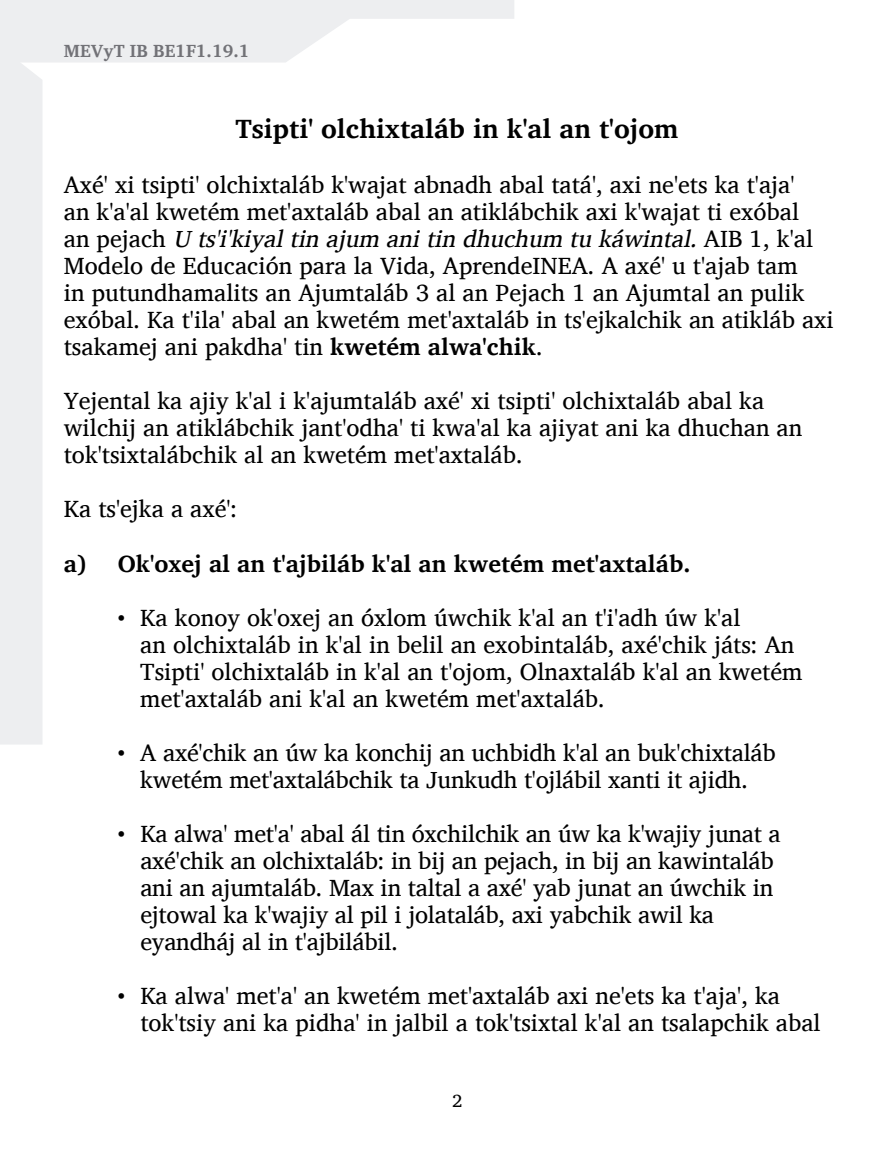
<style>
.page{position:relative;width:893px;height:1149px;background:#fff}
.page>*{position:absolute;margin:0;border:0;box-sizing:border-box;transform-origin:0 0}
.t1{font:700 27px "Charis SIL";color:#000}
.t2{font:24px/27px "Charis SIL";color:#000}
.t3{font:700 24px "Charis SIL";color:#000}
.t4{font:700 18px "Charis SIL";color:#727277}
.t5{font:18px "Charis SIL";color:#000}
.s1{font-style:italic}
.s2{font-weight:700}
</style>
<div class="page">
<svg style="left:0;top:0;width:514px;height:744px"></svg>
<p class="t4" style="left:64px;top:40px;width:187px">MEVyT IB BE1F1.19.1</p>
<p class="t1" style="left:235px;top:113px;width:445px">Tsipti' olchixtaláb in k'al an t'ojom</p>
<p class="t2" style="left:64px;top:171px;width:771px">Axé' xi tsipti' olchixtaláb k'wajat abnadh abal tatá', axi ne'ets ka t'aja'<br>an k'a'al kwetém met'axtaláb abal an atiklábchik axi k'wajat ti exóbal<br>a n p ej a c h <span class="s1">U ts'i'kiyaltinajum anitindhuchum tukáwintal.</span>A I B 1 , k ' a l Modelo de Educación para la Vida, AprendeINEA. A axé' u t'ajab tam<br>in putundhamalits an Ajumtaláb 3 al an Pejach 1 an Ajumtal an pulik exóbal. Ka t'ila' abal an kwetém met'axtaláb in ts'ejkalchik an atikláb axi tsakamej ani pakdha' tin <span class="s2">kwetém alwa'chik</span>.</p>
<p class="t2" style="left:64px;top:387px;width:740px">Yejental ka ajiy k'al i k'ajumtaláb axé' xi tsipti' olchixtaláb abal ka wilchij an atiklábchik jant'odha' ti kwa'al ka ajiyat ani ka dhuchan an tok'tsixtalábchik al an kwetém met'axtaláb.</p>
<p class="t2" style="left:64px;top:495px;width:175px">Ka ts'ejka a axé':</p>
<p class="t3" style="left:64px;top:549px;width:629px">a) Ok'oxej al an t'ajbiláb k'al an kwetém met'axtaláb.</p>
<p class="t2" style="left:140px;top:603px;width:664px;text-indent:-22px">• Ka konoy ok'oxej an óxlom úwchik k'al an t'i'adh úw k'al<br>an olchixtaláb in k'al in belil an exobintaláb, axé'chik játs: An Tsipti' olchixtaláb in k'al an t'ojom, Olnaxtaláb k'al an kwetém met'axtaláb ani k'al an kwetém met'axtaláb.</p>
<p class="t2" style="left:118px;top:738px;width:660px;text-align:center">• A axé'chik an úw ka konchij an uchbidh k'al an buk'chixtaláb kwetém met'axtalábchik ta Junkudh t'ojlábil xanti it ajidh.</p>
<p class="t2" style="left:140px;top:819px;width:642px;text-indent:-23px">• Ka alwa' met'a' abal ál tin óxchilchik an úw ka k'wajiy junat a axé'chik an olchixtaláb: in bij an pejach, in bij an kawintaláb ani an ajumtaláb. Max in taltal a axé' yab junat an úwchik in ejtowal ka k'wajiy al pil i jolataláb, axi yabchik awil ka eyandháj al in t'ajbilábil.</p>
<p class="t2" style="left:140px;top:981px;width:682px;text-indent:-22px">• Ka alwa' met'a' an kwetém met'axtaláb axi ne'ets ka t'aja', ka tok'tsiy ani ka pidha' in jalbil a tok'tsixtal k'al an tsalapchik abal</p>
<p class="t5" style="left:452px;top:1089px;width:12px">2</p>
</div>
